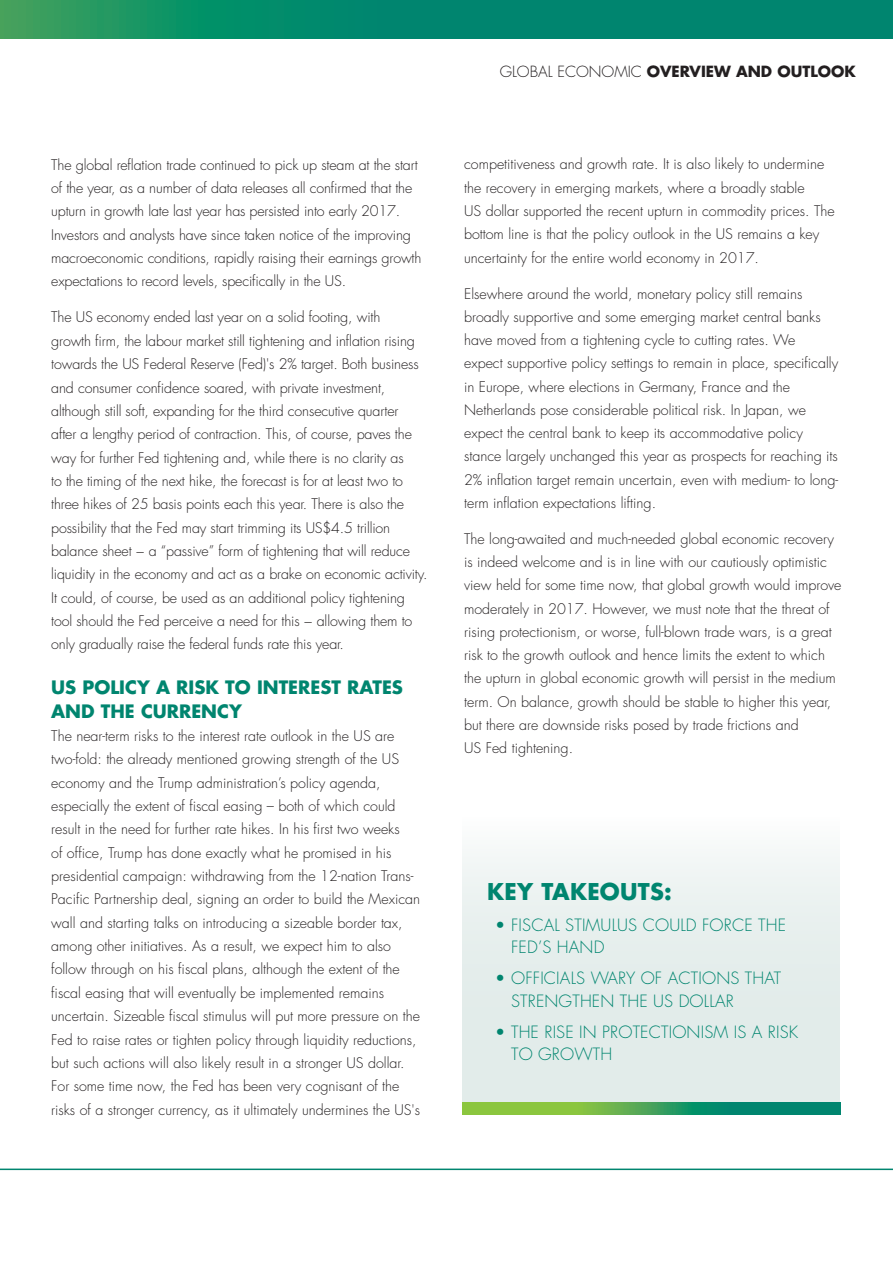
<style>
.page{position:relative;width:893px;height:1263px;background:#fff}
.page>*{position:absolute;margin:0;border:0;box-sizing:border-box;transform-origin:0 0}
.t1{font:700 22.5px "Futura Std";letter-spacing:.01em;color:#00856f}
.t2{font:700 18px/23.4px "Futura Std";color:#00856f}
.t3{font:300 16.5px/22.5px "Futura Std";letter-spacing:.01em;color:#00856f}
.t4{font:700 15px "Futura Std";color:#231f20}
.t5{font:300 14.25px/23.4px "Futura Std";color:#231f20}
.s1{font-weight:300}
</style>
<div class="page">
<hr style="left:0;top:1168px;width:893px;height:2px;background:#00856f">
<svg style="left:0;top:0;width:893px;height:38px;background:#088a6b"></svg>
<div style="left:462px;top:817px;width:378px;height:286px;background:linear-gradient(to bottom,#f5f8f8,#dce8e6)"></div>
<svg style="left:462px;top:1103px;width:378px;height:12px;background:#43a457"></svg>
<p class="t5" style="left:51px;top:153px;width:372px">The global reflation trade continued to pick up steam at the start of the year, as a number of data releases all confirmed that the upturn in growth late last year has persisted into early 2017.<br>Investors and analysts have since taken notice of the improving macroeconomic conditions, rapidly raising their earnings growth expectations to record levels, specifically in the US.</p>
<p class="t5" style="left:51px;top:306px;width:378px">The US economy ended last year on a solid footing, with<br>growth firm, the labour market still tightening and inflation rising towards the US Federal Reserve (Fed)'s 2% target. Both business and consumer confidence soared, with private investment, although still soft, expanding for the third consecutive quarter<br>after a lengthy period of contraction. This, of course, paves the way for further Fed tightening and, while there is no clarity as<br>to the timing of the next hike, the forecast is for at least two to three hikes of 25 basis points each this year. There is also the possibility that the Fed may start trimming its US$4.5 trillion balance sheet − a “passive” form of tightening that will reduce liquidity in the economy and act as a brake on economic activity.<br>It could, of course, be used as an additional policy tightening tool should the Fed perceive a need for this − allowing them to only gradually raise the federal funds rate this year.</p>
<p class="t2" style="left:51px;top:675px;width:353px">US POLICY A RISK TO INTEREST RATES<br>AND THE CURRENCY</p>
<p class="t5" style="left:51px;top:724px;width:370px">The near-term risks to the interest rate outlook in the US are two-fold: the already mentioned growing strength of the US economy and the Trump administration’s policy agenda, especially the extent of fiscal easing – both of which could result in the need for further rate hikes. In his first two weeks<br>of office, Trump has done exactly what he promised in his presidential campaign: withdrawing from the 12-nation Trans-Pacific Partnership deal, signing an order to build the Mexican wall and starting talks on introducing a sizeable border tax, among other initiatives. As a result, we expect him to also follow through on his fiscal plans, although the extent of the fiscal easing that will eventually be implemented remains uncertain. Sizeable fiscal stimulus will put more pressure on the Fed to raise rates or tighten policy through liquidity reductions, but such actions will also likely result in a stronger US dollar.<br>For some time now, the Fed has been very cognisant of the risks of a stronger currency, as it ultimately undermines the US's</p>
<p class="t4" style="left:500px;top:61px;width:358px"><span class="s1">GLOBAL ECONOMIC</span> OVERVIEW AND OUTLOOK</p>
<p class="t5" style="left:464px;top:153px;width:372px">competitiveness and growth rate. It is also likely to undermine the recovery in emerging markets, where a broadly stable<br>US dollar supported the recent upturn in commodity prices. The bottom line is that the policy outlook in the US remains a key uncertainty for the entire world economy in 2017.</p>
<p class="t5" style="left:464px;top:282px;width:376px">Elsewhere around the world, monetary policy still remains broadly supportive and some emerging market central banks have moved from a tightening cycle to cutting rates. We<br>expect supportive policy settings to remain in place, specifically in Europe, where elections in Germany, France and the Netherlands pose considerable political risk. In Japan, we expect the central bank to keep its accommodative policy stance largely unchanged this year as prospects for reaching its 2% inflation target remain uncertain, even with medium- to long&shy;term inflation expectations lifting.</p>
<p class="t5" style="left:464px;top:527px;width:379px">The long-awaited and much-needed global economic recovery is indeed welcome and is in line with our cautiously optimistic view held for some time now, that global growth would improve moderately in 2017. However, we must note that the threat of rising protectionism, or worse, full-blown trade wars, is a great risk to the growth outlook and hence limits the extent to which the upturn in global economic growth will persist in the medium term. On balance, growth should be stable to higher this year, but there are downside risks posed by trade frictions and<br>US Fed tightening.</p>
<h1 class="t1" style="left:487px;top:876px;width:186px">KEY TAKEOUTS:</h1>
<p class="t3" style="left:511px;top:914px;width:277px;text-indent:-16px">• FISCAL STIMULUS COULD FORCE THE<br>FED’S HAND</p>
<p class="t3" style="left:511px;top:967px;width:272px;text-indent:-16px">• OFFICIALS WARY OF ACTIONS THAT<br>STRENGTHEN THE US DOLLAR</p>
<p class="t3" style="left:511px;top:1021px;width:289px;text-indent:-16px">• THE RISE IN PROTECTIONISM IS A RISK<br>TO GROWTH</p>
</div>
